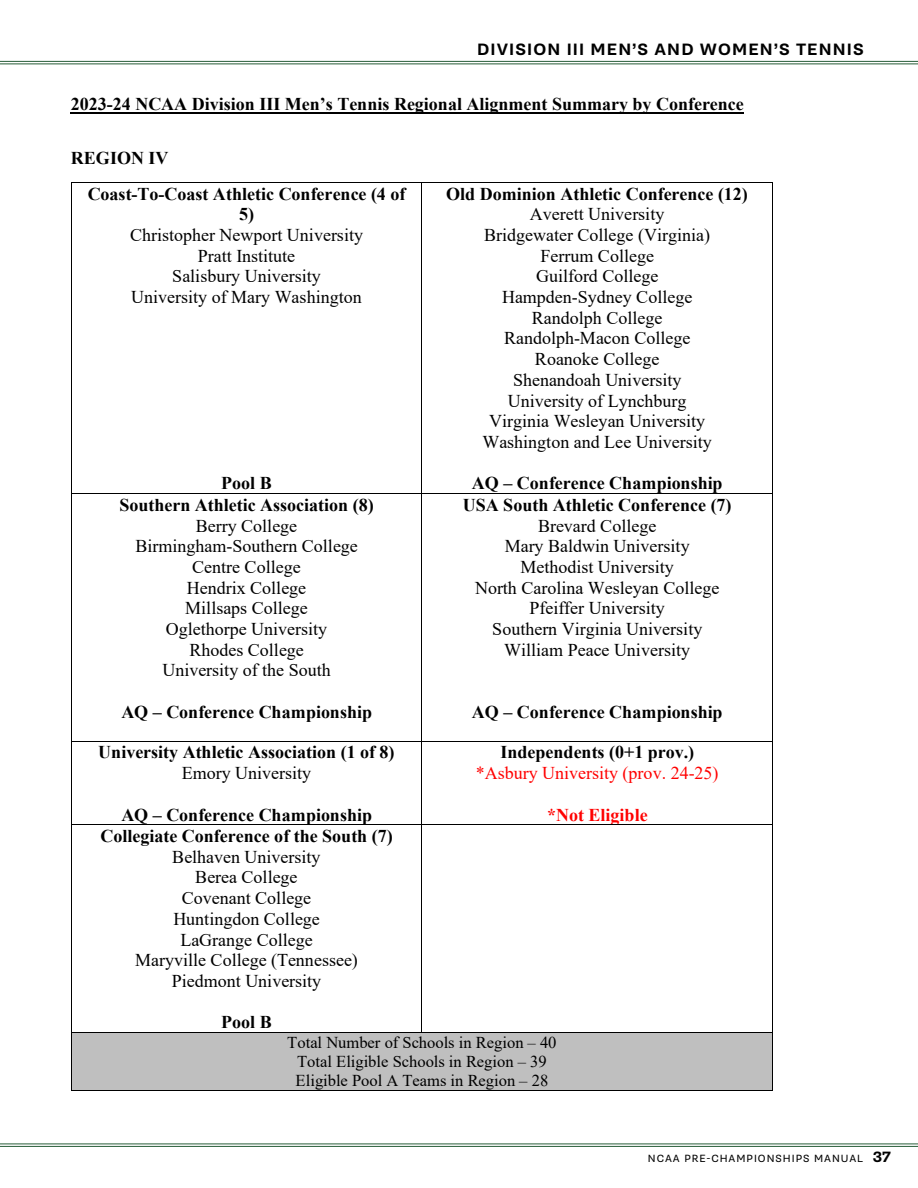
<style>
.page{position:relative;width:918px;height:1188px;background:#fff}
.page>*{position:absolute;margin:0;border:0;box-sizing:border-box;transform-origin:0 0}
.t1{font:18px/20.7px "Times New Roman";color:#000;text-align:center}
.t2{font:700 18px/35.1px "Times New Roman";color:#000}
.t3{font:18px "Times New Roman";color:#f00}
.t4{font:700 18px "Times New Roman";color:#f00}
.t5{font:16.5px/19px "Times New Roman";color:#000;text-align:center}
.t6{font:700 16.5px "Supria Sans";letter-spacing:.07em;color:#000}
.t7{font:10.5px "Supria Sans";letter-spacing:.095em;color:#000}
.s1{font-weight:700;font-size:15px}
</style>
<div class="page">
<hr style="left:71px;top:112px;width:673px;height:2px;background:#000">
<hr style="left:72px;top:182px;width:350px;height:1px;background:#000">
<hr style="left:422px;top:182px;width:350px;height:1px;background:#000">
<hr style="left:71px;top:183px;width:1px;height:310px;background:#000">
<hr style="left:422px;top:183px;width:1px;height:310px;background:#000">
<hr style="left:772px;top:183px;width:1px;height:310px;background:#000">
<hr style="left:72px;top:493px;width:350px;height:1px;background:#000">
<hr style="left:422px;top:493px;width:350px;height:1px;background:#000">
<hr style="left:71px;top:494px;width:1px;height:247px;background:#000">
<hr style="left:422px;top:494px;width:1px;height:247px;background:#000">
<hr style="left:772px;top:494px;width:1px;height:247px;background:#000">
<hr style="left:72px;top:741px;width:350px;height:1px;background:#000">
<hr style="left:422px;top:741px;width:350px;height:1px;background:#000">
<hr style="left:71px;top:742px;width:1px;height:83px;background:#000">
<hr style="left:422px;top:742px;width:1px;height:83px;background:#000">
<hr style="left:772px;top:742px;width:1px;height:83px;background:#000">
<hr style="left:72px;top:825px;width:350px;height:1px;background:#000">
<hr style="left:422px;top:825px;width:350px;height:1px;background:#000">
<hr style="left:71px;top:825px;width:1px;height:207px;background:#000">
<hr style="left:422px;top:825px;width:1px;height:207px;background:#000">
<hr style="left:772px;top:825px;width:1px;height:207px;background:#000">
<div style="left:72px;top:1033px;width:700px;height:57px;background:#bfbfbf"></div>
<hr style="left:72px;top:1032px;width:350px;height:1px;background:#000">
<hr style="left:422px;top:1032px;width:350px;height:1px;background:#000">
<hr style="left:71px;top:1033px;width:1px;height:57px;background:#000">
<hr style="left:72px;top:1090px;width:700px;height:1px;background:#000">
<hr style="left:772px;top:1033px;width:1px;height:57px;background:#000">
<hr style="left:0;top:61px;width:918px;height:1px;background:#275d38">
<hr style="left:0;top:64px;width:918px;height:1px;background:#275d38">
<hr style="left:0;top:1144px;width:918px;height:1px;background:#275d38">
<hr style="left:0;top:1146px;width:918px;height:1px;background:#275d38">
<p class="t6" style="left:477px;top:39px;width:388px">DIVISION III MEN’S AND WOMEN’S TENNIS</p>
<p class="t2" style="left:71px;top:86px;width:674px">2023-24 NCAA Division III Men’s Tennis Regional Alignment Summary by Conference</p>
<p class="t2" style="left:88px;top:140px;width:319px;text-indent:-17px">REGION IV<br>Coast-To-Coast Athletic Conference (4 of</p>
<p class="t2" style="left:239px;top:196px;width:16px">5)</p>
<p class="t1" style="left:130px;top:224px;width:234px">Christopher Newport University<br>Pratt Institute<br>Salisbury University<br>University of Mary Washington</p>
<p class="t2" style="left:446px;top:175px;width:303px">Old Dominion Athletic Conference (12)</p>
<p class="t1" style="left:482px;top:203px;width:231px">Averett University<br>Bridgewater College (Virginia)<br>Ferrum College<br>Guilford College<br>Hampden-Sydney College<br>Randolph College<br>Randolph-Macon College<br>Roanoke College<br>Shenandoah University<br>University of Lynchburg<br>Virginia Wesleyan University<br>Washington and Lee University</p>
<p class="t2" style="left:472px;top:465px;width:252px">AQ – Conference Championship</p>
<p class="t2" style="left:221px;top:465px;width:52px">Pool B</p>
<p class="t2" style="left:119px;top:487px;width:256px">Southern Athletic Association (8)</p>
<p class="t1" style="left:135px;top:515px;width:224px">Berry College<br>Birmingham-Southern College<br>Centre College<br>Hendrix College<br>Millsaps College<br>Oglethorpe University<br>Rhodes College<br>University of the South</p>
<p class="t2" style="left:121px;top:694px;width:252px">AQ – Conference Championship</p>
<p class="t2" style="left:98px;top:734px;width:298px">University Athletic Association (1 of 8)</p>
<p class="t1" style="left:182px;top:762px;width:131px">Emory University</p>
<p class="t2" style="left:121px;top:796px;width:252px">AQ – Conference Championship</p>
<p class="t2" style="left:463px;top:487px;width:270px">USA South Athletic Conference (7)</p>
<p class="t1" style="left:475px;top:515px;width:246px">Brevard College<br>Mary Baldwin University<br>Methodist University<br>North Carolina Wesleyan College<br>Pfeiffer University<br>Southern Virginia University<br>William Peace University</p>
<p class="t2" style="left:472px;top:694px;width:252px">AQ – Conference Championship</p>
<p class="t2" style="left:500px;top:734px;width:195px">Independents (0+1 prov.)</p>
<p class="t3" style="left:476px;top:760px;width:244px">*Asbury University (prov. 24-25)</p>
<p class="t4" style="left:547px;top:802px;width:102px">*Not Eligible</p>
<p class="t2" style="left:100px;top:818px;width:294px">Collegiate Conference of the South (7)</p>
<p class="t1" style="left:135px;top:846px;width:224px">Belhaven University<br>Berea College<br>Covenant College<br>Huntingdon College<br>LaGrange College<br>Maryville College (Tennessee)<br>Piedmont University</p>
<p class="t2" style="left:221px;top:1004px;width:52px">Pool B</p>
<p class="t5" style="left:287px;top:1033px;width:271px">Total Number of Schools in Region – 40<br>Total Eligible Schools in Region – 39<br>Eligible Pool A Teams in Region – 28</p>
<p class="t7" style="left:648px;top:1152px;width:245px">NCAA PRE-CHAMPIONSHIPS MANUAL <span class="s1">37</span></p>
</div>
